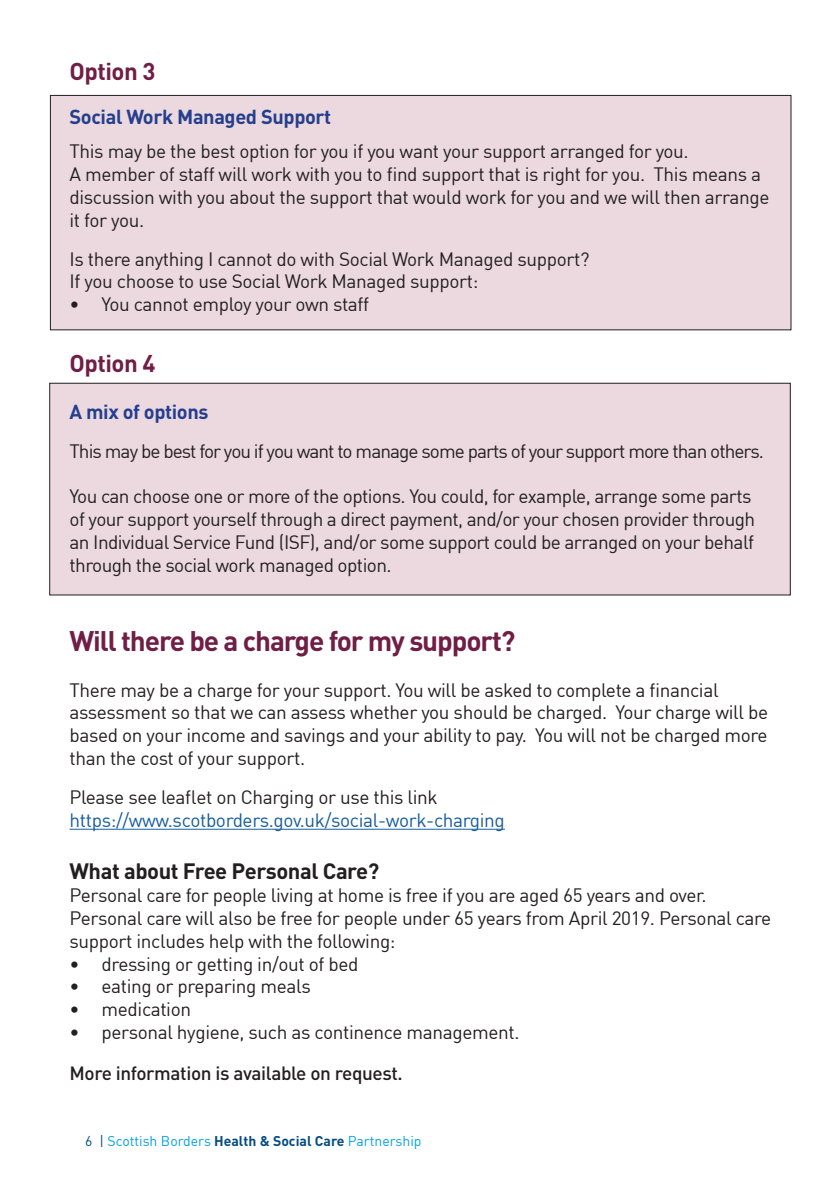
<style>
.page{position:relative;width:840px;height:1191px;background:#fff}
.page>*{position:absolute;margin:0;border:0;box-sizing:border-box;transform-origin:0 0}
.t1{font:700 28px "DIN";letter-spacing:-.04em;color:#701e45}
.t2{font:700 24px "DIN";letter-spacing:-.02em;color:#701e45}
.t3{font:700 22px "DIN";letter-spacing:-.02em;color:#231f20}
.t4{font:700 20px "DIN";letter-spacing:-.02em;color:#253f8e}
.t5{font:19px/22.8px "DIN";letter-spacing:-.02em;color:#231f20}
.t6{font:19px "DIN";letter-spacing:-.05em;color:#231f20}
.t7{font:19px "DIN";letter-spacing:-.02em;color:#175d9e}
.t8{font:500 19px "DIN";letter-spacing:-.02em;color:#231f20}
.t9{font:14px "DIN";color:#00a2e4}
.s1{color:#054c84}
.s2{font-weight:700;color:#054c84}
</style>
<div class="page">
<div style="left:50px;top:383px;width:739px;height:212px;background:#ebd9df"></div>
<div style="left:49px;top:383px;width:741px;height:212px;border:1px solid #231f20"></div>
<div style="left:50px;top:95px;width:740px;height:235px;background:#ebd9df"></div>
<div style="left:50px;top:95px;width:741px;height:235px;border:1px solid #231f20"></div>
<hr style="left:69px;top:828px;width:435px;height:1px;background:#175d9e">
<p class="t2" style="left:69px;top:55px;width:87px">Option 3</p>
<p class="t4" style="left:69px;top:103px;width:263px">Social Work Managed Support</p>
<p class="t5" style="left:69px;top:140px;width:620px">This may be the best option for you if you want your support arranged for you.</p>
<p class="t5" style="left:69px;top:162px;width:701px">A member of staff will work with you to find support that is right for you. This means a discussion with you about the support that would work for you and we will then arrange it for you.</p>
<p class="t5" style="left:69px;top:247px;width:521px">Is there anything I cannot do with Social Work Managed support?</p>
<p class="t5" style="left:69px;top:270px;width:410px">If you choose to use Social Work Managed support:</p>
<p class="t5" style="left:69px;top:292px;width:301px">• You cannot employ your own staff</p>
<p class="t2" style="left:69px;top:348px;width:87px">Option 4</p>
<p class="t4" style="left:69px;top:398px;width:140px">A mix of options</p>
<p class="t6" style="left:69px;top:439px;width:695px">This may be best for you if you want to manage some parts of your support more than others.</p>
<p class="t5" style="left:69px;top:484px;width:686px">You can choose one or more of the options. You could, for example, arrange some parts of your support yourself through a direct payment, and/or your chosen provider through an Individual Service Fund (ISF), and/or some support could be arranged on your behalf through the social work managed option.</p>
<p class="t1" style="left:69px;top:622px;width:447px">Will there be a charge for my support?</p>
<p class="t5" style="left:69px;top:678px;width:699px">There may be a charge for your support. You will be asked to complete a financial assessment so that we can assess whether you should be charged. Your charge will be based on your income and savings and your ability to pay. You will not be charged more than the cost of your support.</p>
<p class="t5" style="left:69px;top:785px;width:369px">Please see leaflet on Charging or use this link</p>
<p class="t7" style="left:69px;top:808px;width:436px">https://www.scotborders.gov.uk/social-work-charging</p>
<p class="t3" style="left:69px;top:857px;width:311px">What about Free Personal Care?</p>
<p class="t5" style="left:69px;top:883px;width:702px">Personal care for people living at home is free if you are aged 65 years and over.<br>Personal care will also be free for people under 65 years from April 2019. Personal care support includes help with the following:</p>
<p class="t5" style="left:69px;top:952px;width:290px">• dressing or getting in/out of bed</p>
<p class="t5" style="left:69px;top:974px;width:243px">• eating or preparing meals</p>
<p class="t5" style="left:69px;top:997px;width:123px">• medication</p>
<p class="t5" style="left:69px;top:1020px;width:451px">• personal hygiene, such as continence management.</p>
<p class="t8" style="left:69px;top:1060px;width:334px">More information is available on request.</p>
<p class="t9" style="left:85px;top:1132px;width:338px"><span class="s1">6 |</span> Scottish Borders <span class="s2">Health &amp; Social Care</span> Partnership</p>
</div>
